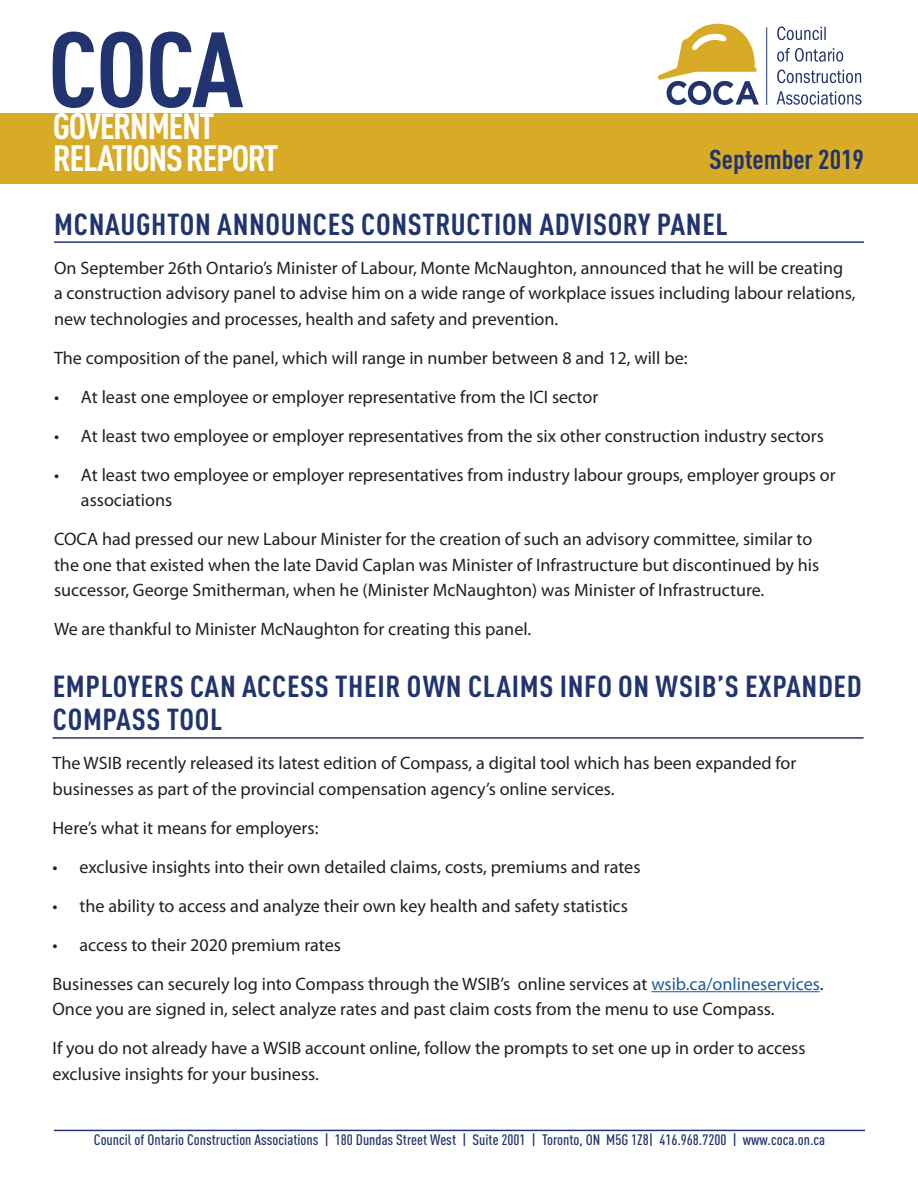
<style>
.page{position:relative;width:918px;height:1188px;background:#fff}
.page>*{position:absolute;margin:0;border:0;box-sizing:border-box;transform-origin:0 0}
.t1{font:700 condensed 105px "DIN Pro";color:#22346f;scale:1.06 1}
.t2{font:700 condensed 36px/31.5px "DIN Pro";letter-spacing:-.04em;color:#fff;scale:1.06 1}
.t3{font:700 condensed 30px/33px "DIN Pro";letter-spacing:.02em;color:#22346f;scale:1.06 1}
.t4{font:700 condensed 27px "DIN Pro";color:#22346f;scale:1.06 1}
.t5{font:18px/25.5px "Myriad Pro";color:#231f20}
.t6{font:500 condensed 15px "DIN Pro";color:#22346f;scale:1.06 1}
.s1{color:#175d9e}
</style>
<div class="page">
<hr style="left:54px;top:1130px;width:811px;height:1px;background:#22346f">
<div style="left:0;top:113px;width:918px;height:71px;background:#d8ab27"></div>
<hr style="left:766px;top:27px;width:1px;height:78px;background:#22346f">
<svg style="left:658px;top:24px;width:101px;height:81px"></svg>
<svg style="left:777px;top:91px;width:85px;height:14px"></svg>
<svg style="left:777px;top:69px;width:84px;height:14px"></svg>
<svg style="left:777px;top:48px;width:66px;height:14px"></svg>
<svg style="left:777px;top:26px;width:49px;height:14px"></svg>
<hr style="left:52px;top:737px;width:812px;height:2px;background:#22346f">
<hr style="left:651px;top:991px;width:169px;height:1px;background:#175d9e">
<hr style="left:54px;top:241px;width:810px;height:2px;background:#22346f">
<h1 class="t1" style="left:48px;top:-9px;width:186px">COCA</h1>
<h2 class="t2" style="left:53px;top:107px;width:214px">GOVERNMENT<br>RELATIONS REPORT</h2>
<h3 class="t4" style="left:709px;top:139px;width:147px">September 2019</h3>
<h3 class="t3" style="left:54px;top:205px;width:637px">MCNAUGHTON ANNOUNCES CONSTRUCTION ADVISORY PANEL</h3>
<p class="t5" style="left:54px;top:255px;width:803px">On September 26th Ontario’s Minister of Labour, Monte McNaughton, announced that he will be creating a construction advisory panel to advise him on a wide range of workplace issues including labour relations, new technologies and processes, health and safety and prevention.</p>
<p class="t5" style="left:54px;top:345px;width:635px">The composition of the panel, which will range in number between 8 and 12, will be:</p>
<p class="t5" style="left:54px;top:384px;width:546px">• At least one employee or employer representative from the ICI sector</p>
<p class="t5" style="left:54px;top:423px;width:771px">• At least two employee or employer representatives from the six other construction industry sectors</p>
<p class="t5" style="left:81px;top:462px;width:756px;text-indent:-27px">• At least two employee or employer representatives from industry labour groups, employer groups or associations</p>
<p class="t5" style="left:54px;top:526px;width:767px">COCA had pressed our new Labour Minister for the creation of such an advisory committee, similar to the one that existed when the late David Caplan was Minister of Infrastructure but discontinued by his successor, George Smitherman, when he (Minister McNaughton) was Minister of Infrastructure.</p>
<p class="t5" style="left:54px;top:616px;width:479px">We are thankful to Minister McNaughton for creating this panel.</p>
<h3 class="t3" style="left:53px;top:668px;width:765px">EMPLOYERS CAN ACCESS THEIR OWN CLAIMS INFO ON WSIB’S EXPANDED<br>COMPASS TOOL</h3>
<p class="t5" style="left:52px;top:750px;width:745px">The WSIB recently released its latest edition of Compass, a digital tool which has been expanded for businesses as part of the provincial compensation agency’s online services.</p>
<p class="t5" style="left:52px;top:815px;width:267px">Here’s what it means for employers:</p>
<p class="t5" style="left:52px;top:854px;width:590px">• exclusive insights into their own detailed claims, costs, premiums and rates</p>
<p class="t5" style="left:52px;top:893px;width:577px">• the ability to access and analyze their own key health and safety statistics</p>
<p class="t5" style="left:52px;top:925px;width:772px;line-height:39px">• access to their 2020 premium rates<br>Businesses can securely log into Compass through the WSIB’s online services at <span class="s1">wsib.ca/onlineservices</span>.</p>
<p class="t5" style="left:52px;top:990px;width:755px;line-height:39px">Once you are signed in, select analyze rates and past claim costs from the menu to use Compass.<br>If you do not already have a WSIB account online, follow the prompts to set one up in order to access</p>
<p class="t5" style="left:52px;top:1061px;width:268px">exclusive insights for your business.</p>
<p class="t6" style="left:94px;top:1128px;width:691px">Council of Ontario Construction Associations | 180 Dundas Street West | Suite 2001 | Toronto, ON M5G 1Z8| 416.968.7200 | www.coca.on.ca</p>
</div>
